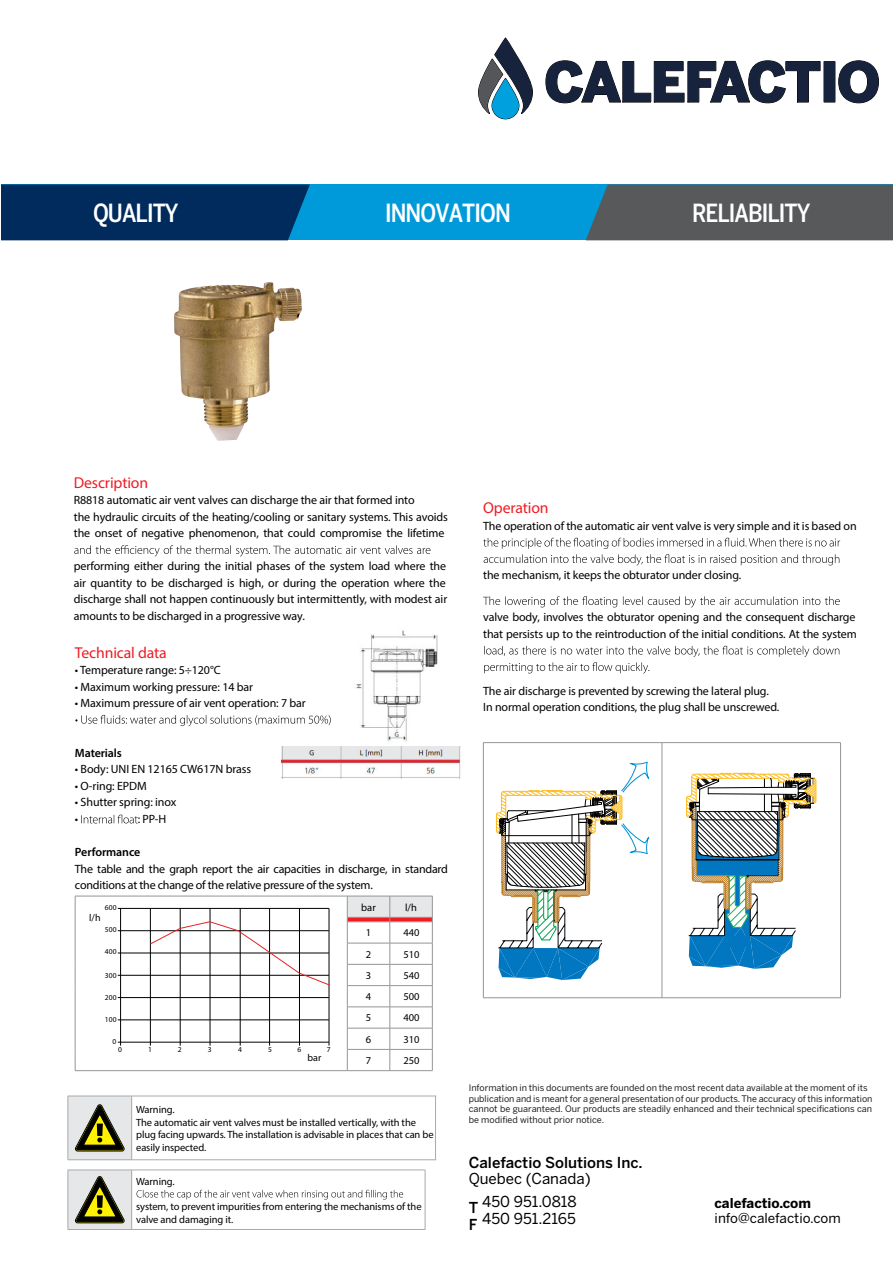
<style>
.page{position:relative;width:893px;height:1263px;background:#fff}
.page>*{position:absolute;margin:0;border:0;box-sizing:border-box;transform-origin:0 0}
.t1{font:500 24.75px "Benton Sans Cond";letter-spacing:-.04em;color:#fff}
.t2{font:15.75px "Myriad Pro";letter-spacing:-.01em;color:#ed1d24}
.t3{font:15px/23.2px "Benton Sans";color:#000}
.t4{font:500 15px "Benton Sans";color:#000}
.t5{font:13.5px "Benton Sans";color:#000}
.t6{font:700 13.5px "Benton Sans";color:#000}
.t7{font:300 12px/16.5px "Myriad Pro";letter-spacing:-.01em;color:#000}
.t8{font:600 12px "Myriad Pro";letter-spacing:-.01em;color:#000}
.t9{font:300 10.5px/12.6px "Myriad Pro";letter-spacing:-.01em;color:#000}
.t10{font:10.5px "Myriad Pro";letter-spacing:-.01em;color:#000}
.t11{font:10.05px "Myriad Pro";color:#000}
.t12{font:9px/10.5px "Benton Sans";color:#231f20}
.t13{font:7.5px "Myriad Pro";color:#000}
.s1{font-weight:500}
</style>
<div class="page">
<svg style="left:74px;top:545px;width:356px;height:11px"></svg>
<svg style="left:75px;top:715px;width:256px;height:11px"></svg>
<svg style="left:81px;top:815px;width:57px;height:8px"></svg>
<hr style="left:75px;top:896px;width:272px;height:1px;background:#939598">
<svg style="left:75px;top:896px;width:1px;height:174px"></svg>
<hr style="left:75px;top:1070px;width:272px;height:1px;background:#939598">
<svg style="left:347px;top:896px;width:86px;height:175px"></svg>
<hr style="left:347px;top:921px;width:43px;height:1px;background:#939598">
<hr style="left:390px;top:921px;width:42px;height:1px;background:#939598">
<hr style="left:120px;top:908px;width:1px;height:137px;background:#000">
<hr style="left:150px;top:908px;width:1px;height:137px;background:#000">
<hr style="left:180px;top:908px;width:1px;height:137px;background:#000">
<hr style="left:210px;top:908px;width:1px;height:137px;background:#000">
<hr style="left:240px;top:908px;width:1px;height:137px;background:#000">
<hr style="left:269px;top:908px;width:1px;height:137px;background:#000">
<hr style="left:299px;top:908px;width:1px;height:137px;background:#000">
<hr style="left:329px;top:908px;width:1px;height:137px;background:#000">
<hr style="left:118px;top:1042px;width:211px;height:1px;background:#000">
<hr style="left:118px;top:1019px;width:211px;height:1px;background:#000">
<hr style="left:118px;top:997px;width:211px;height:1px;background:#000">
<hr style="left:118px;top:975px;width:211px;height:1px;background:#000">
<hr style="left:118px;top:953px;width:211px;height:1px;background:#000">
<hr style="left:118px;top:930px;width:211px;height:1px;background:#000">
<hr style="left:118px;top:908px;width:211px;height:1px;background:#000">
<svg style="left:149px;top:921px;width:181px;height:65px"></svg>
<div style="left:68px;top:1096px;width:64px;height:64px;background:#e6e7e8"></div>
<hr style="left:132px;top:1096px;width:304px;height:1px;background:#a7a9ac">
<hr style="left:131px;top:1096px;width:1px;height:63px;background:#a7a9ac">
<hr style="left:435px;top:1096px;width:1px;height:63px;background:#a7a9ac">
<hr style="left:132px;top:1159px;width:304px;height:1px;background:#a7a9ac">
<hr style="left:68px;top:1096px;width:1px;height:63px;background:#a7a9ac">
<hr style="left:68px;top:1159px;width:64px;height:1px;background:#a7a9ac">
<hr style="left:68px;top:1096px;width:64px;height:1px;background:#a7a9ac">
<svg style="left:75px;top:1104px;width:49px;height:47px"></svg>
<div style="left:68px;top:1170px;width:64px;height:59px;background:#e6e7e8"></div>
<hr style="left:132px;top:1170px;width:293px;height:1px;background:#a7a9ac">
<hr style="left:131px;top:1170px;width:1px;height:59px;background:#a7a9ac">
<hr style="left:425px;top:1170px;width:1px;height:59px;background:#a7a9ac">
<hr style="left:132px;top:1229px;width:293px;height:1px;background:#a7a9ac">
<hr style="left:68px;top:1170px;width:1px;height:59px;background:#a7a9ac">
<hr style="left:68px;top:1229px;width:64px;height:1px;background:#a7a9ac">
<hr style="left:68px;top:1170px;width:64px;height:1px;background:#a7a9ac">
<svg style="left:75px;top:1176px;width:49px;height:47px"></svg>
<svg style="left:137px;top:1190px;width:266px;height:9px"></svg>
<img style="left:174px;top:282px;width:128px;height:159px">
<svg style="left:483px;top:538px;width:357px;height:27px"></svg>
<svg style="left:483px;top:596px;width:357px;height:11px"></svg>
<svg style="left:484px;top:646px;width:355px;height:27px"></svg>
<svg style="left:484px;top:743px;width:356px;height:254px"></svg>
<hr style="left:483px;top:742px;width:179px;height:1px;background:#939598">
<hr style="left:483px;top:743px;width:1px;height:254px;background:#939598">
<hr style="left:662px;top:742px;width:179px;height:1px;background:#939598">
<hr style="left:483px;top:997px;width:179px;height:1px;background:#939598">
<hr style="left:662px;top:997px;width:179px;height:1px;background:#939598">
<hr style="left:662px;top:743px;width:1px;height:254px;background:#939598">
<hr style="left:840px;top:743px;width:1px;height:254px;background:#939598">
<svg style="left:496px;top:762px;width:153px;height:218px"></svg>
<svg style="left:686px;top:773px;width:131px;height:196px"></svg>
<div style="left:492px;top:78px;width:27px;height:41px;background:#009fdd;border-radius:13px"></div>
<svg style="left:478px;top:37px;width:55px;height:77px"></svg>
<svg style="left:545px;top:60px;width:276px;height:44px"></svg>
<div style="left:824px;top:62px;width:11px;height:40px;background:#17233d"></div>
<svg style="left:839px;top:61px;width:39px;height:42px"></svg>
<div style="left:1px;top:184px;width:892px;height:56px;background:#009ada"></div>
<div style="left:1px;top:184px;width:309px;height:56px;background:#002b5c"></div>
<div style="left:586px;top:184px;width:307px;height:56px;background:#58595b"></div>
<img style="left:356px;top:630px;width:82px;height:112px">
<img style="left:282px;top:746px;width:178px;height:33px">
<h1 class="t1" style="left:93px;top:199px;width:87px">QUALITY</h1>
<h1 class="t1" style="left:385px;top:199px;width:127px">INNOVATION</h1>
<h1 class="t1" style="left:692px;top:199px;width:120px">RELIABILITY</h1>
<h2 class="t2" style="left:74px;top:473px;width:76px">Description</h2>
<p class="t7" style="left:74px;top:492px;width:376px">R8818 automatic air vent valves can discharge the air that formed into<br>the hydraulic circuits of the heating/cooling or sanitary systems. This avoids the onset of negative phenomenon, that could compromise the lifetime</p>
<p class="t7" style="left:74px;top:558px;width:375px">performing either during the initial phases of the system load where the air quantity to be discharged is high, or during the operation where the discharge shall not happen continuously but intermittently, with modest air amounts to be discharged in a progressive way.</p>
<h2 class="t2" style="left:75px;top:642px;width:93px">Technical data</h2>
<p class="t7" style="left:75px;top:662px;width:147px">• Temperature range: 5÷120°C</p>
<p class="t7" style="left:75px;top:678px;width:180px">• Maximum working pressure: 14 bar</p>
<p class="t7" style="left:75px;top:695px;width:232px">• Maximum pressure of air vent operation: 7 bar</p>
<p class="t8" style="left:75px;top:745px;width:48px">Materials</p>
<p class="t7" style="left:75px;top:761px;width:178px">• Body: UNI EN 12165 CW617N brass</p>
<p class="t7" style="left:75px;top:777px;width:73px">• O-ring: EPDM</p>
<p class="t7" style="left:75px;top:793px;width:103px;line-height:17.2px">• Shutter spring: inox •</p>
<p class="t7" style="left:138px;top:811px;width:30px">: PP-H</p>
<p class="t8" style="left:75px;top:845px;width:67px">Performance</p>
<p class="t7" style="left:75px;top:860px;width:374px">The table and the graph report the air capacities in discharge, in standard conditions at the change of the relative pressure of the system.</p>
<p class="t13" style="left:105px;top:903px;width:13px">600</p>
<p class="t13" style="left:105px;top:925px;width:13px">500</p>
<p class="t13" style="left:105px;top:947px;width:13px">400</p>
<p class="t13" style="left:105px;top:970px;width:13px">300</p>
<p class="t13" style="left:105px;top:993px;width:13px">200</p>
<p class="t13" style="left:112px;top:1037px;width:5px">0</p>
<p class="t11" style="left:89px;top:911px;width:13px">l/h</p>
<p class="t13" style="left:105px;top:1015px;width:13px">100</p>
<p class="t13" style="left:118px;top:1045px;width:5px">0</p>
<p class="t13" style="left:148px;top:1045px;width:5px">1</p>
<p class="t13" style="left:178px;top:1045px;width:5px">2</p>
<p class="t13" style="left:208px;top:1045px;width:5px">3</p>
<p class="t13" style="left:238px;top:1045px;width:5px">4</p>
<p class="t13" style="left:268px;top:1045px;width:5px">5</p>
<p class="t13" style="left:298px;top:1045px;width:5px">6</p>
<p class="t13" style="left:327px;top:1045px;width:5px">7</p>
<p class="t11" style="left:307px;top:1051px;width:15px">bar</p>
<p class="t10" style="left:361px;top:901px;width:16px">bar</p>
<p class="t10" style="left:405px;top:901px;width:13px">l/h</p>
<p class="t10" style="left:366px;top:926px;width:7px">1</p>
<p class="t9" style="left:403px;top:926px;width:18px">440</p>
<p class="t10" style="left:366px;top:948px;width:7px">2</p>
<p class="t9" style="left:403px;top:948px;width:18px">510</p>
<p class="t10" style="left:366px;top:969px;width:7px">3</p>
<p class="t9" style="left:403px;top:969px;width:18px">540</p>
<p class="t10" style="left:366px;top:990px;width:7px">4</p>
<p class="t9" style="left:403px;top:990px;width:18px">500</p>
<p class="t10" style="left:366px;top:1011px;width:7px">5</p>
<p class="t9" style="left:403px;top:1011px;width:18px">400</p>
<p class="t10" style="left:366px;top:1033px;width:7px">6</p>
<p class="t9" style="left:403px;top:1033px;width:18px">310</p>
<p class="t10" style="left:366px;top:1054px;width:7px">7</p>
<p class="t9" style="left:403px;top:1054px;width:18px">250</p>
<p class="t10" style="left:136px;top:1103px;width:40px">Warning.</p>
<p class="t9" style="left:136px;top:1115px;width:299px">The automatic air vent valves must be installed vertically, with the plug facing upwards. The installation is advisable in places that can be easily inspected.</p>
<p class="t10" style="left:136px;top:1175px;width:40px">Warning.</p>
<p class="t9" style="left:136px;top:1200px;width:287px">system, to prevent impurities from entering the mechanisms of the valve and damaging it.</p>
<h2 class="t2" style="left:483px;top:498px;width:67px">Operation</h2>
<p class="t7" style="left:483px;top:517px;width:375px">The operation of the automatic air vent valve is very simple and it is based on</p>
<p class="t7" style="left:483px;top:567px;width:260px">the mechanism, it keeps the obturator under closing.</p>
<p class="t7" style="left:483px;top:609px;width:375px">valve body, involves the obturator opening and the consequent discharge that persists up to the reintroduction of the initial conditions. At the system</p>
<p class="t7" style="left:483px;top:682px;width:298px">The air discharge is prevented by screwing the lateral plug.<br>In normal operation conditions, the plug shall be unscrewed.</p>
<p class="t12" style="left:469px;top:1082px;width:405px">Information in this documents are founded on the most recent data available at the moment of its publication and is meant for a general presentation of our products.The accuracy of this information cannot be guaranteed. Our products are steadily enhanced and their technical specifications can be modified without prior notice.</p>
<p class="t4" style="left:469px;top:1153px;width:175px">Calefactio Solutions Inc.</p>
<p class="t3" style="left:469px;top:1167px;width:123px">Quebec (Canada)<br><span class="s1">T</span> 450 951.0818</p>
<p class="t3" style="left:469px;top:1206px;width:109px"><span class="s1">F</span> 450 951.2165</p>
<p class="t6" style="left:715px;top:1194px;width:98px">calefactio.com</p>
<p class="t5" style="left:715px;top:1210px;width:128px">info@calefactio.com</p>
</div>
